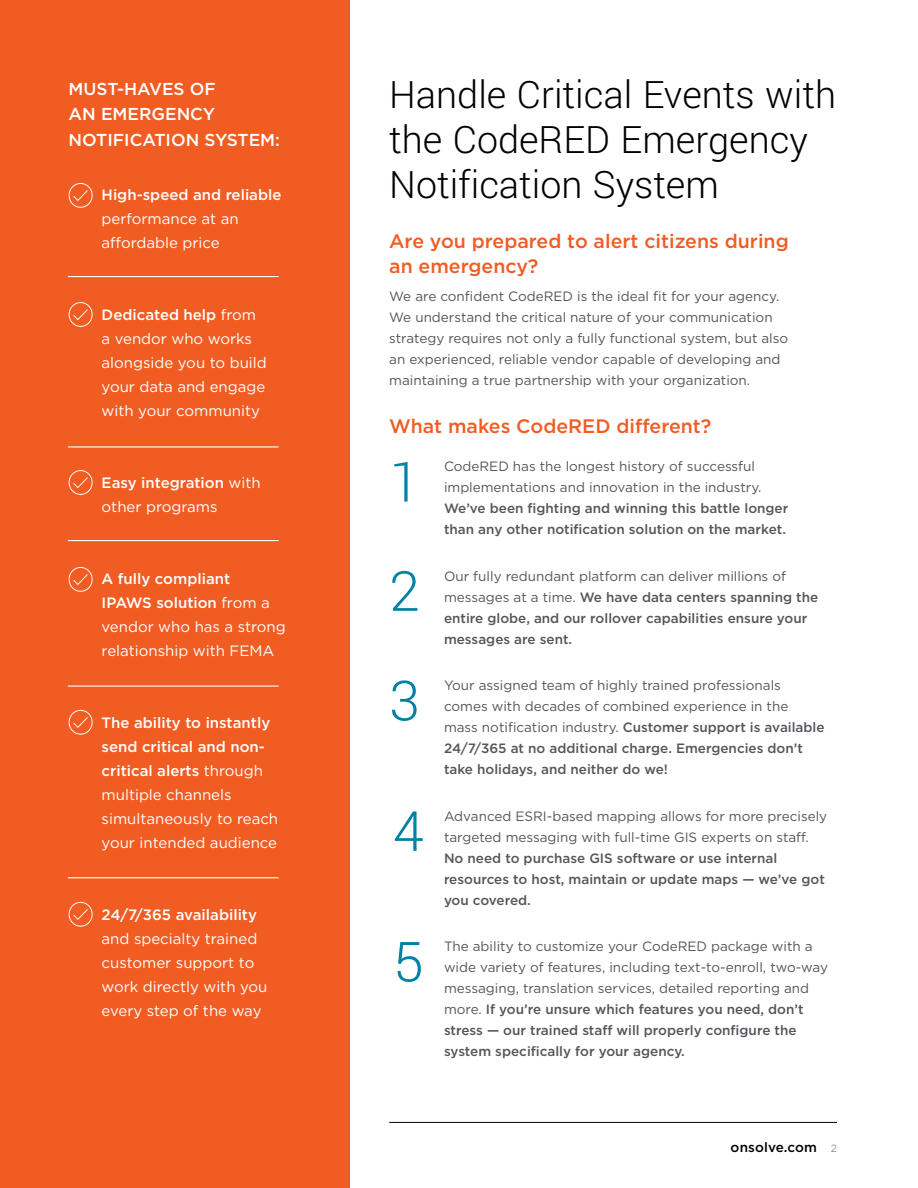
<style>
.page{position:relative;width:918px;height:1188px;background:#fff}
.page>*{position:absolute;margin:0;border:0;box-sizing:border-box;transform-origin:0 0}
.t1{font:300 61.5px "Yantramanav";color:#0081a5}
.t2{font:300 42px/45px "Yantramanav";color:#000}
.t3{font:500 19.5px/25.5px "Gotham";color:#f15c22}
.t4{font:500 17.25px/25.5px "Gotham";color:#fff}
.t5{font:15px/24px "Gotham";color:#fff}
.t6{font:500 15px "Gotham";color:#fff}
.t7{font:13.5px/21px "Gotham";color:#53565a}
.t8{font:500 13.5px/21px "Gotham";color:#53565a}
.t9{font:500 13.5px "Gotham";letter-spacing:.01em;color:#000}
.s1{font-weight:500}
.s2{font-weight:400}
.s3{font-weight:400;font-size:10.5px;color:#919194}
</style>
<div class="page">
<div style="left:0;top:0;width:350px;height:1188px;background:#f15c22"></div>
<hr style="left:68px;top:276px;width:211px;height:1px;background:#fff">
<hr style="left:68px;top:446px;width:211px;height:2px;background:#fff">
<hr style="left:68px;top:540px;width:211px;height:1px;background:#fff">
<hr style="left:68px;top:686px;width:211px;height:1px;background:#fff">
<hr style="left:68px;top:877px;width:211px;height:1px;background:#fff">
<hr style="left:389px;top:1122px;width:448px;height:1px;background:#000">
<svg style="left:69px;top:183px;width:24px;height:25px"></svg>
<svg style="left:69px;top:302px;width:24px;height:25px"></svg>
<svg style="left:69px;top:470px;width:24px;height:25px"></svg>
<svg style="left:69px;top:567px;width:24px;height:25px"></svg>
<svg style="left:69px;top:710px;width:24px;height:25px"></svg>
<svg style="left:69px;top:902px;width:24px;height:25px"></svg>
<p class="t4" style="left:69px;top:76px;width:213px">MUST-HAVES OF<br>AN EMERGENCY<br>NOTIFICATION SYSTEM:</p>
<p class="t6" style="left:102px;top:185px;width:181px">High-speed and reliable</p>
<p class="t5" style="left:102px;top:206px;width:138px">performance at an affordable price</p>
<p class="t5" style="left:102px;top:302px;width:167px"><span class="s1">Dedicated help</span> from a vendor who works alongside you to build your data and engage with your community</p>
<p class="t5" style="left:102px;top:470px;width:161px"><span class="s1">Easy integration</span> with other programs</p>
<p class="t5" style="left:102px;top:566px;width:186px"><span class="s1">A fully compliant<br>IPAWS solution</span> from a vendor who has a strong relationship with FEMA</p>
<p class="t5" style="left:102px;top:710px;width:178px"><span class="s1">The ability to instantly send critical and non&shy;critical alerts</span> through multiple channels simultaneously to reach your intended audience</p>
<p class="t6" style="left:102px;top:905px;width:157px">24/7/365 availability</p>
<p class="t5" style="left:102px;top:926px;width:167px">and specialty trained customer support to work directly with you every step of the way</p>
<h2 class="t2" style="left:389px;top:72px;width:448px">Handle Critical Events with the CodeRED Emergency<br>Notification System</h2>
<h3 class="t3" style="left:389px;top:228px;width:401px">Are you prepared to alert citizens during an emergency?</h3>
<p class="t7" style="left:389px;top:285px;width:401px">We are confident CodeRED is the ideal fit for your agency.<br>We understand the critical nature of your communication strategy requires not only a fully functional system, but also an experienced, reliable vendor capable of developing and maintaining a true partnership with your organization.</p>
<h3 class="t3" style="left:389px;top:413px;width:324px">What makes CodeRED different?</h3>
<h1 class="t1" style="left:389px;top:445px;width:32px">1</h1>
<p class="t7" style="left:444px;top:456px;width:319px">CodeRED has the longest history of successful implementations and innovation in the industry.</p>
<p class="t8" style="left:444px;top:498px;width:346px">We’ve been fighting and winning this battle longer than any other notification solution on the market.</p>
<h1 class="t1" style="left:389px;top:554px;width:32px">2</h1>
<p class="t8" style="left:444px;top:566px;width:376px"><span class="s2">Our fully redundant platform can deliver millions of messages at a time.</span> We have data centers spanning the entire globe, and our rollover capabilities ensure your messages are sent.</p>
<h1 class="t1" style="left:389px;top:664px;width:32px">3</h1>
<p class="t7" style="left:444px;top:675px;width:382px">Your assigned team of highly trained professionals comes with decades of combined experience in the mass notification industry. <span class="s1">Customer support is available 24/7/365 at no additional charge. Emergencies don’t take holidays, and neither do we!</span></p>
<h1 class="t1" style="left:393px;top:794px;width:32px">4</h1>
<p class="t7" style="left:444px;top:805px;width:385px">Advanced ESRI-based mapping allows for more precisely targeted messaging with full-time GIS experts on staff.</p>
<p class="t8" style="left:444px;top:848px;width:382px">No need to purchase GIS software or use internal resources to host, maintain or update maps — we’ve got you covered.</p>
<h1 class="t1" style="left:393px;top:925px;width:32px">5</h1>
<p class="t7" style="left:444px;top:936px;width:386px">The ability to customize your CodeRED package with a wide variety of features, including text-to-enroll, two-way messaging, translation services, detailed reporting and more. <span class="s1">If you’re unsure which features you need, don’t stress — our trained staff will properly configure the system specifically for your agency.</span></p>
<p class="t9" style="left:731px;top:1139px;width:108px">onsolve.com <span class="s3">2</span></p>
</div>
